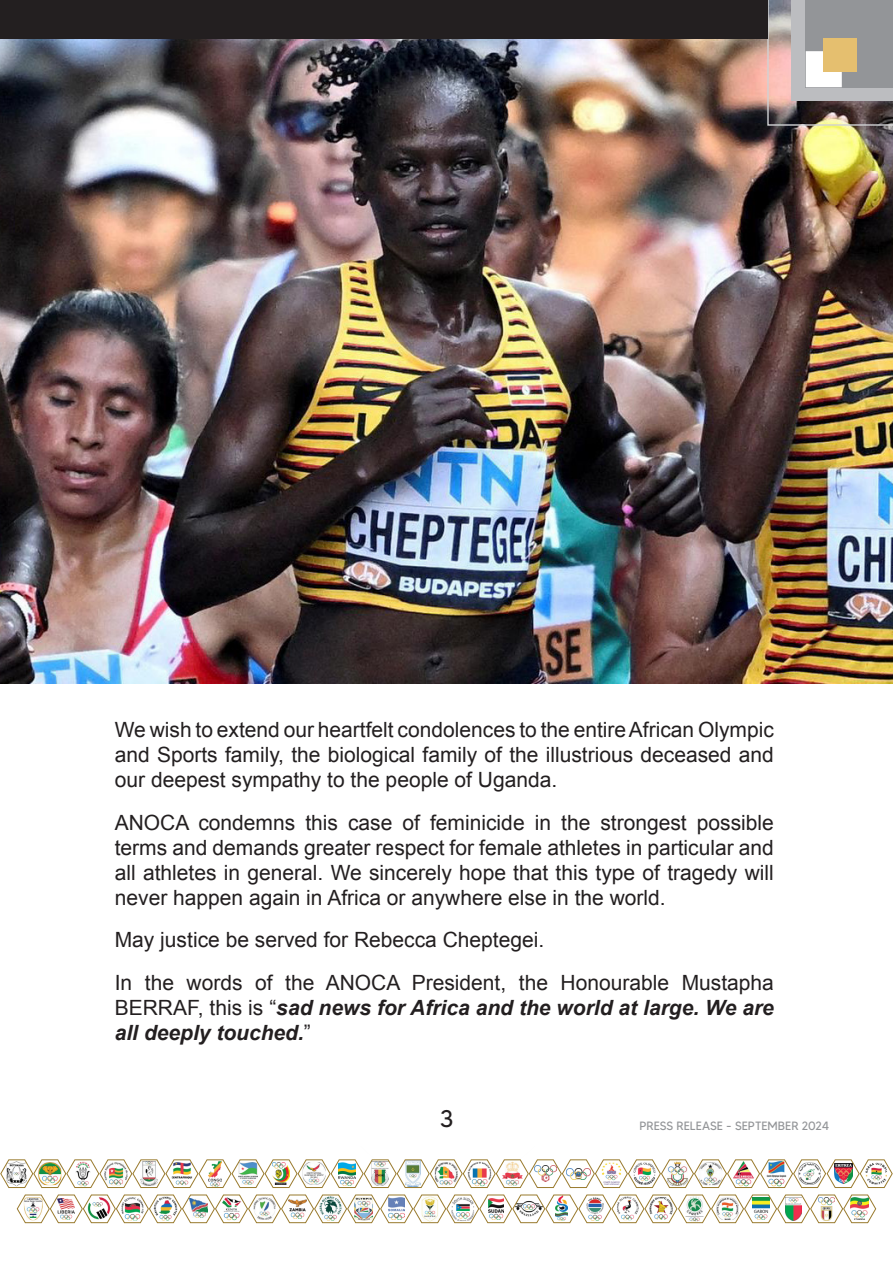
<style>
.page{position:relative;width:893px;height:1263px;background:#fff}
.page>*{position:absolute;margin:0;border:0;box-sizing:border-box;transform-origin:0 0}
.t1{font:24px "MADETOMMY";color:#231f20}
.t2{font:21px/25.2px "Arial";color:#231f20;text-align:justify}
.t3{font:12px "MADETOMMY";color:#939598}
.s1{font-weight:700;font-style:italic}
</style>
<div class="page">
<img style="left:0;top:1159px;width:893px;height:29px">
<img style="left:16px;top:1194px;width:860px;height:29px">
<img style="left:0;top:38px;width:893px;height:646px">
<img style="left:767px;top:0;width:126px;height:126px">
<div style="left:791px;top:0;width:102px;height:101px;background:#bcbdc0"></div>
<div style="left:806px;top:0;width:87px;height:87px;background:#939598"></div>
<div style="left:806px;top:51px;width:36px;height:36px;background:#fff;border:3px solid #fff"></div>
<div style="left:824px;top:38px;width:33px;height:33px;background:#e5bf6f"></div>
<div style="left:0;top:0;width:767px;height:38px;background:#231f20"></div>
<p class="t2" style="left:115px;top:717px;width:661px">We wish to extend our heartfelt condolences to the entire African Olympic and Sports family, the biological family of the illustrious deceased and our deepest sympathy to the people of Uganda.</p>
<p class="t2" style="left:115px;top:810px;width:661px">ANOCA condemns this case of feminicide in the strongest possible terms and demands greater respect for female athletes in particular and all athletes in general. We sincerely hope that this type of tragedy will never happen again in Africa or anywhere else in the world.</p>
<p class="t2" style="left:115px;top:928px;width:431px">May justice be served for Rebecca Cheptegei.</p>
<p class="t2" style="left:115px;top:970px;width:661px">In the words of the ANOCA President, the Honourable Mustapha BERRAF, this is “<span class="s1">sad news for Africa and the world at large. We are all deeply touched.</span>”</p>
<p class="t1" style="left:440px;top:1103px;width:15px">3</p>
<p class="t3" style="left:639px;top:1118px;width:191px">PRESS RELEASE - SEPTEMBER 2024</p>
</div>
